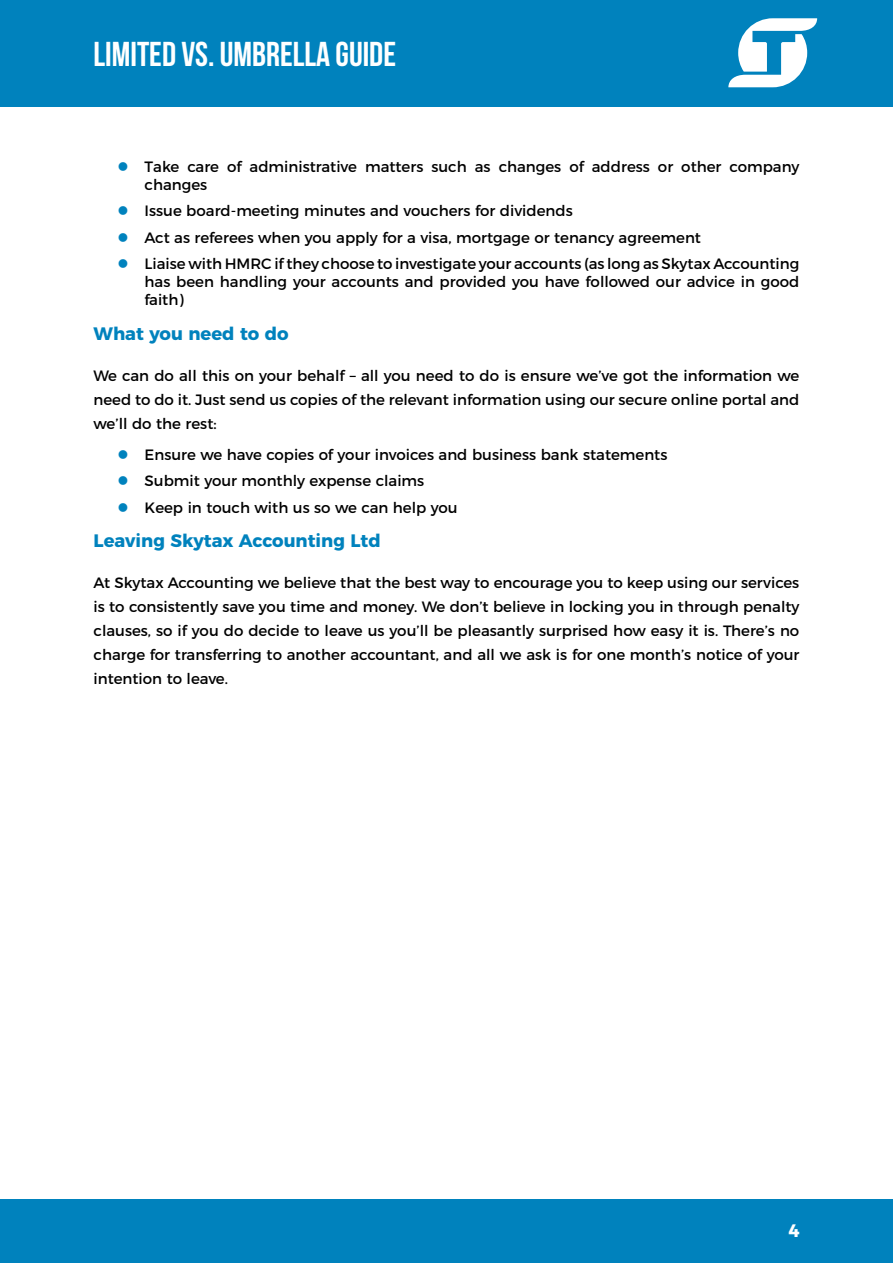
<style>
.page{position:relative;width:893px;height:1263px;background:#fff}
.page>*{position:absolute;margin:0;border:0;box-sizing:border-box;transform-origin:0 0}
.t1{font:34.5px "Bebas Neue";color:#fff}
.t2{font:700 18px "Montserrat";color:#0082bd}
.t3{font:700 18px "Montserrat";color:#fff}
.t4{font:15px/24px "Montserrat";color:#000}
</style>
<div class="page">
<div style="left:0;top:0;width:893px;height:106px;background:#0082bd"></div>
<div style="left:0;top:1199px;width:893px;height:64px;background:#0082bd"></div>
<svg style="left:728px;top:18px;width:89px;height:70px"></svg>
<h1 class="t1" style="left:94px;top:35px;width:304px">LIMITED VS. UMBRELLA GUIDE</h1>
<p class="t4" style="left:145px;top:156px;width:656px;line-height:18px">Take care of administrative matters such as changes of address or other company changes</p>
<p class="t4" style="left:145px;top:197px;width:656px;line-height:26.5px">Issue board-meeting minutes and vouchers for dividends<br>Act as referees when you apply for a visa, mortgage or tenancy agreement<br>Liaise with HMRC if they choose to investigate your accounts (as long as Skytax Accounting</p>
<p class="t4" style="left:145px;top:272px;width:656px;line-height:18px">has been handling your accounts and provided you have followed our advice in good faith)</p>
<p class="t2" style="left:94px;top:319px;width:197px">What you need to do</p>
<p class="t4" style="left:94px;top:362px;width:707px;text-align:justify">We can do all this on your behalf – all you need to do is ensure we’ve got the information we need to do it. Just send us copies of the relevant information using our secure online portal and we’ll do the rest:</p>
<p class="t4" style="left:145px;top:440px;width:524px;line-height:26.5px">Ensure we have copies of your invoices and business bank statements<br>Submit your monthly expense claims<br>Keep in touch with us so we can help you</p>
<p class="t2" style="left:94px;top:526px;width:289px">Leaving Skytax Accounting Ltd</p>
<p class="t4" style="left:94px;top:569px;width:707px;text-align:justify">At Skytax Accounting we believe that the best way to encourage you to keep using our services is to consistently save you time and money. We don’t believe in locking you in through penalty clauses, so if you do decide to leave us you’ll be pleasantly surprised how easy it is. There’s no charge for transferring to another accountant, and all we ask is for one month’s notice of your intention to leave.</p>
<p class="t3" style="left:788px;top:1215px;width:13px">4</p>
</div>
